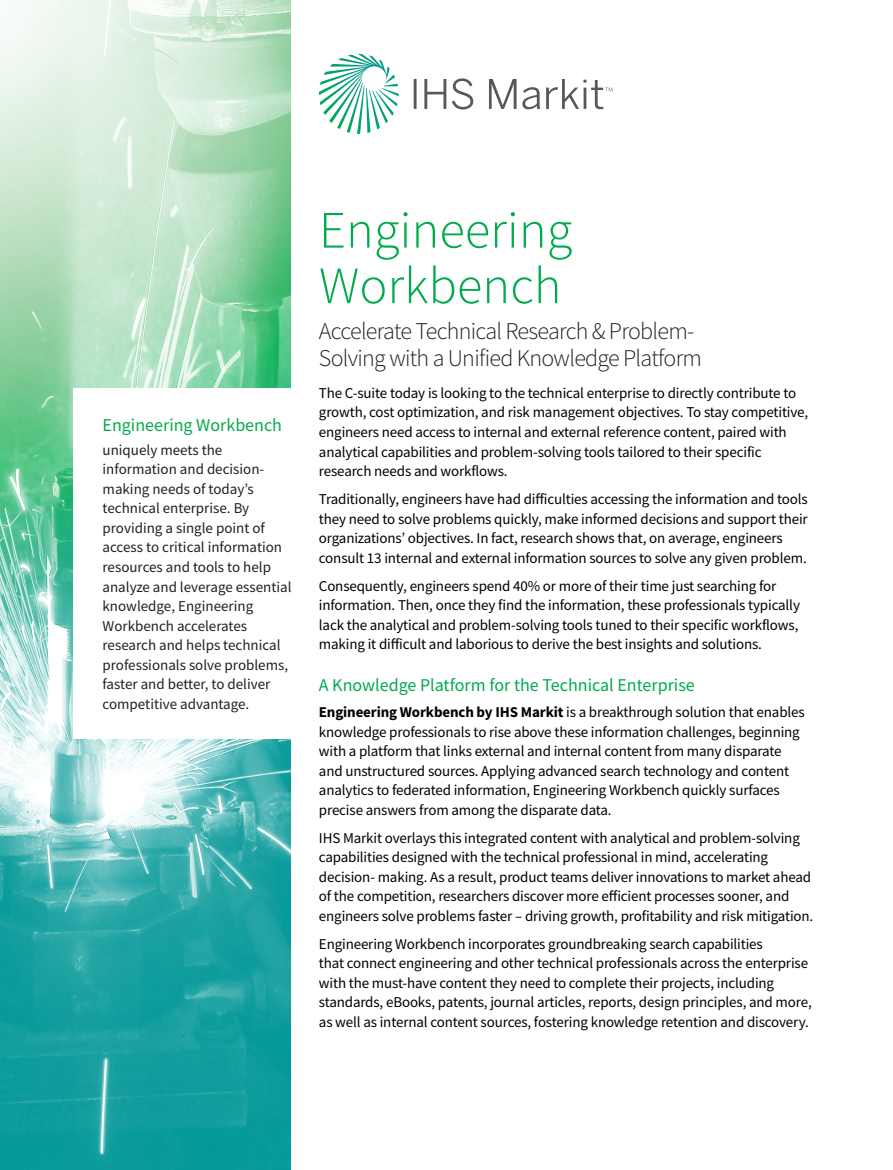
<style>
.page{position:relative;width:893px;height:1170px;background:#fff}
.page>*{position:absolute;margin:0;border:0;box-sizing:border-box;transform-origin:0 0}
.Long_Title{font:300 52.5px/55.5px "Source Sans Pro";color:#00ab4d}
.Long_Subhead{font:300 24px/27px "Source Sans Pro";letter-spacing:-.03em;color:#231f20}
.Subtitle{font:18px "Source Sans Pro";color:#00ab4d}
.Body{font:15px/19.5px "Source Sans Pro";letter-spacing:-.01em;color:#000}
.Subtitle-2{font:15px/19.5px "Source Sans Pro";color:#231f20}
.s1{font-weight:700}
</style>
<div class="page">
<svg style="left:0;top:740px;width:291px;height:429px;background:#3dafaf"></svg>
<svg style="left:0;top:0;width:291px;height:740px;background:#b2e0c3"></svg>
<svg style="left:319px;top:54px;width:80px;height:80px"></svg>
<svg style="left:414px;top:79px;width:3px;height:30px"></svg>
<svg style="left:424px;top:79px;width:22px;height:30px"></svg>
<svg style="left:452px;top:78px;width:21px;height:31px"></svg>
<svg style="left:489px;top:79px;width:51px;height:30px"></svg>
<svg style="left:546px;top:79px;width:66px;height:30px"></svg>
<div style="left:73px;top:388px;width:219px;height:350px;background:#fff"></div>
<p class="Subtitle" style="left:103px;top:413px;width:181px">Engineering Workbench</p>
<p class="Subtitle-2" style="left:103px;top:440px;width:190px">uniquely meets the information and decision&shy;making needs of today’s technical enterprise. By providing a single point of access to critical information resources and tools to help analyze and leverage essential knowledge, Engineering<br>Workbench accelerates research and helps technical professionals solve problems, faster and better, to deliver competitive advantage.</p>
<p class="Long_Title" style="left:319px;top:202px;width:255px">Engineering<br>Workbench</p>
<p class="Long_Subhead" style="left:319px;top:317px;width:385px">Accelerate Technical Research &amp; Problem-<br>Solving with a Unified Knowledge Platform</p>
<p class="Body" style="left:319px;top:383px;width:491px">The C-suite today is looking to the technical enterprise to directly contribute to growth, cost optimization, and risk management objectives. To stay competitive, engineers need access to internal and external reference content, paired with analytical capabilities and problem-solving tools tailored to their specific research needs and workflows.</p>
<p class="Body" style="left:319px;top:489px;width:490px">Traditionally, engineers have had difficulties accessing the information and tools they need to solve problems quickly, make informed decisions and support their organizations’ objectives. In fact, research shows that, on average, engineers consult 13 internal and external information sources to solve any given problem.</p>
<p class="Body" style="left:319px;top:575px;width:483px">Consequently, engineers spend 40% or more of their time just searching for information. Then, once they find the information, these professionals typically lack the analytical and problem-solving tools tuned to their specific workflows, making it difficult and laborious to derive the best insights and solutions.</p>
<p class="Subtitle" style="left:319px;top:674px;width:377px">A Knowledge Platform for the Technical Enterprise</p>
<p class="Body" style="left:319px;top:702px;width:487px"><span class="s1">Engineering Workbench by IHS Markit</span> is a breakthrough solution that enables knowledge professionals to rise above these information challenges, beginning with a platform that links external and internal content from many disparate and unstructured sources. Applying advanced search technology and content analytics to federated information, Engineering Workbench quickly surfaces precise answers from among the disparate data.</p>
<p class="Body" style="left:319px;top:828px;width:496px">IHS Markit overlays this integrated content with analytical and problem-solving capabilities designed with the technical professional in mind, accelerating decision- making. As a result, product teams deliver innovations to market ahead of the competition, researchers discover more efficient processes sooner, and engineers solve problems faster – driving growth, profitability and risk mitigation.</p>
<p class="Body" style="left:319px;top:934px;width:494px">Engineering Workbench incorporates groundbreaking search capabilities<br>that connect engineering and other technical professionals across the enterprise with the must-have content they need to complete their projects, including standards, eBooks, patents, journal articles, reports, design principles, and more, as well as internal content sources, fostering knowledge retention and discovery.</p>
</div>
